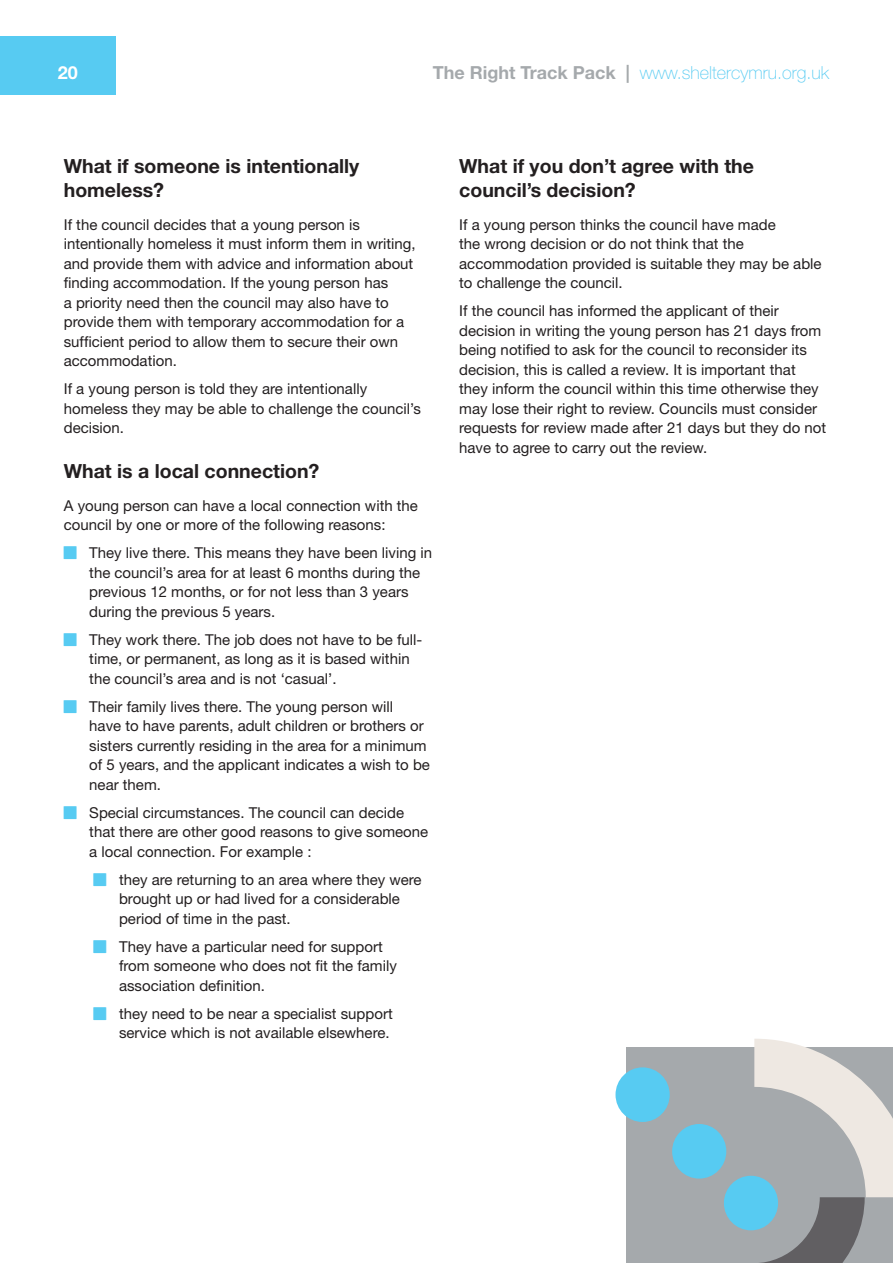
<style>
.page{position:relative;width:893px;height:1263px;background:#fff}
.page>*{position:absolute;margin:0;border:0;box-sizing:border-box;transform-origin:0 0}
.t1{font:700 19.5px/24px "Helvetica Neue LT Std";color:#231f20}
.t2{font:100 18px "Helvetica Neue LT Pro";color:#57cbf2}
.t3{font:700 18px "Helvetica Neue";color:#fff}
.t4{font:15px/19.5px "Helvetica Neue LT Pro";color:#231f20}
.s1{font-family:"Helvetica Neue";font-weight:700;color:#a5a9ac}
</style>
<div class="page">
<div style="left:0;top:36px;width:116px;height:58px;background:#57cbf2"></div>
<div style="left:626px;top:1047px;width:267px;height:216px;background:#a5a9ac"></div>
<svg style="left:754px;top:1039px;width:139px;height:224px"></svg>
<div style="left:672px;top:1124px;width:54px;height:54px;background:#57cbf2;border-radius:50%"></div>
<div style="left:615px;top:1067px;width:55px;height:55px;background:#57cbf2;border-radius:50%"></div>
<div style="left:724px;top:1176px;width:54px;height:54px;background:#57cbf2;border-radius:50%"></div>
<p class="t3" style="left:58px;top:61px;width:22px">20</p>
<p class="t2" style="left:433px;top:62px;width:398px"><span class="s1">The Right Track Pack |</span> www.sheltercymru.org.uk</p>
<h1 class="t1" style="left:64px;top:154px;width:297px">What if someone is intentionally homeless?</h1>
<p class="t4" style="left:64px;top:214px;width:353px">If the council decides that a young person is intentionally homeless it must inform them in writing, and provide them with advice and information about finding accommodation. If the young person has<br>a priority need then the council may also have to provide them with temporary accommodation for a sufficient period to allow them to secure their own accommodation.</p>
<p class="t4" style="left:64px;top:379px;width:359px">If a young person is told they are intentionally homeless they may be able to challenge the council’s decision.</p>
<h1 class="t1" style="left:64px;top:459px;width:257px">What is a local connection?</h1>
<p class="t4" style="left:64px;top:495px;width:356px">A young person can have a local connection with the council by one or more of the following reasons:</p>
<p class="t4" style="left:89px;top:543px;width:344px">They live there. This means they have been living in the council’s area for at least 6 months during the previous 12 months, or for not less than 3 years during the previous 5 years.</p>
<p class="t4" style="left:89px;top:629px;width:335px">They work there. The job does not have to be full&shy;time, or permanent, as long as it is based within the council’s area and is not ‘casual’.</p>
<p class="t4" style="left:89px;top:696px;width:342px">Their family lives there. The young person will<br>have to have parents, adult children or brothers or sisters currently residing in the area for a minimum of 5 years, and the applicant indicates a wish to be near them.</p>
<p class="t4" style="left:89px;top:802px;width:340px">Special circumstances. The council can decide that there are other good reasons to give someone a local connection. For example :</p>
<p class="t4" style="left:119px;top:869px;width:304px">they are returning to an area where they were brought up or had lived for a considerable period of time in the past.</p>
<p class="t4" style="left:119px;top:936px;width:279px">They have a particular need for support from someone who does not fit the family association definition.</p>
<p class="t4" style="left:119px;top:1003px;width:275px">they need to be near a specialist support service which is not available elsewhere.</p>
<h1 class="t1" style="left:459px;top:154px;width:296px">What if you don’t agree with the council’s decision?</h1>
<p class="t4" style="left:459px;top:214px;width:364px">If a young person thinks the council have made<br>the wrong decision or do not think that the accommodation provided is suitable they may be able to challenge the council.</p>
<p class="t4" style="left:459px;top:301px;width:369px">If the council has informed the applicant of their decision in writing the young person has 21 days from being notified to ask for the council to reconsider its decision, this is called a review. It is important that they inform the council within this time otherwise they may lose their right to review. Councils must consider requests for review made after 21 days but they do not have to agree to carry out the review.</p>
</div>
